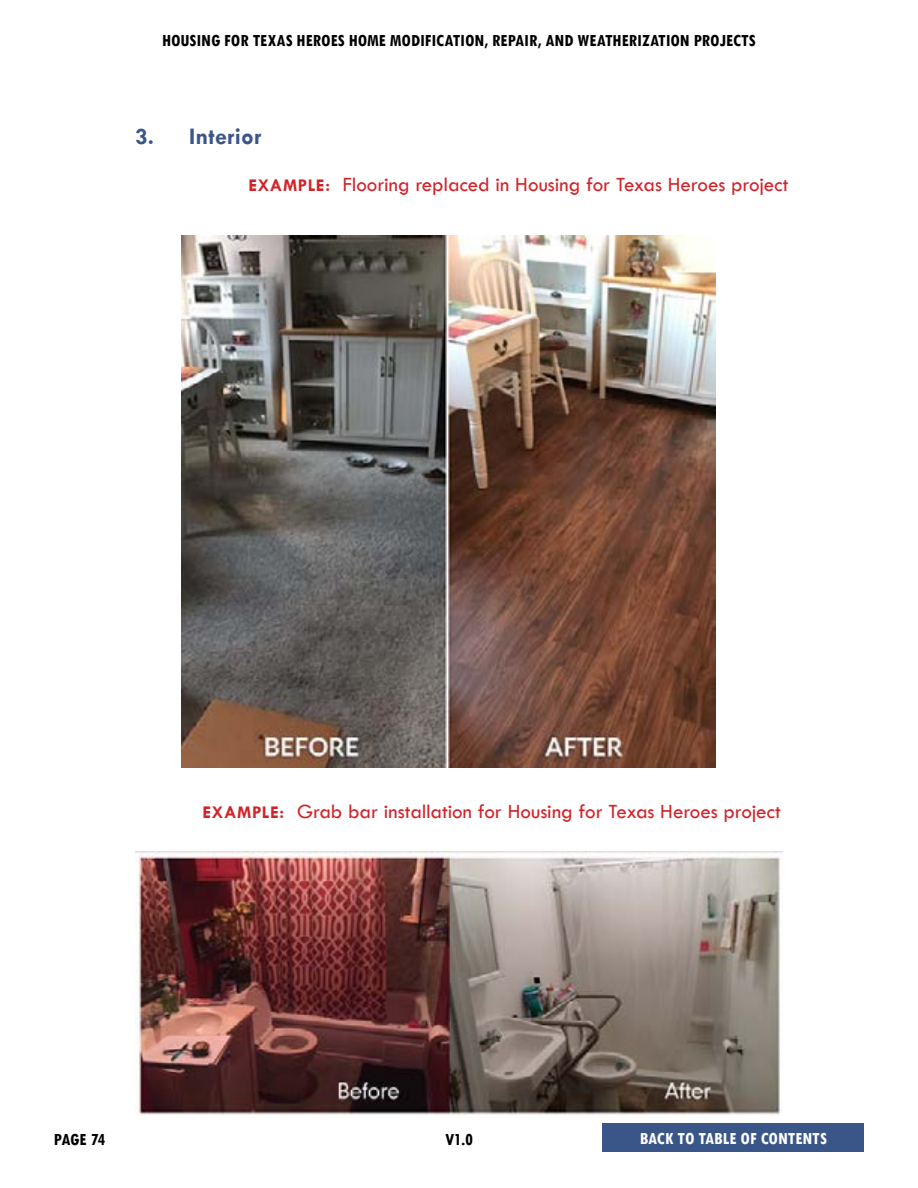
<style>
.page{position:relative;width:918px;height:1188px;background:#fff}
.page>*{position:absolute;margin:0;border:0;box-sizing:border-box;transform-origin:0 0}
.t1{font:700 24px "Tw Cen";letter-spacing:.01em;color:#3a5588}
.t2{font:21px "Tw Cen";letter-spacing:-.005em;color:#d2232a}
.t3{font:700 condensed 18px "Tw Cen";color:#000}
.t4{font:700 condensed 18px "Tw Cen";color:#fff}
.s1{font-weight:700;font-size:18px}
</style>
<div class="page">
<div style="left:603px;top:1124px;width:261px;height:28px;background:#3a5588"></div>
<img style="left:181px;top:235px;width:534px;height:532px">
<img style="left:136px;top:852px;width:647px;height:263px">
<p class="t3" style="left:162px;top:30px;width:595px">HOUSING FOR TEXAS HEROES HOME MODI FICATION, REPAIR, AND WEATHERIZATION PROJECTS</p>
<p class="t1" style="left:135px;top:122px;width:128px">3. Interior</p>
<p class="t2" style="left:248px;top:171px;width:542px"><span class="s1">EXAMPLE:</span> Flooring replaced in Housing for Texas Heroes project</p>
<p class="t2" style="left:202px;top:798px;width:580px"><span class="s1">EXAMPLE:</span> Grab bar installation for Housing for Texas Heroes project</p>
<p class="t3" style="left:54px;top:1128px;width:53px">PAGE 74</p>
<p class="t3" style="left:445px;top:1128px;width:29px">V1.0</p>
<p class="t4" style="left:640px;top:1127px;width:189px">BACK TO TABLE OF CONTENTS</p>
</div>
